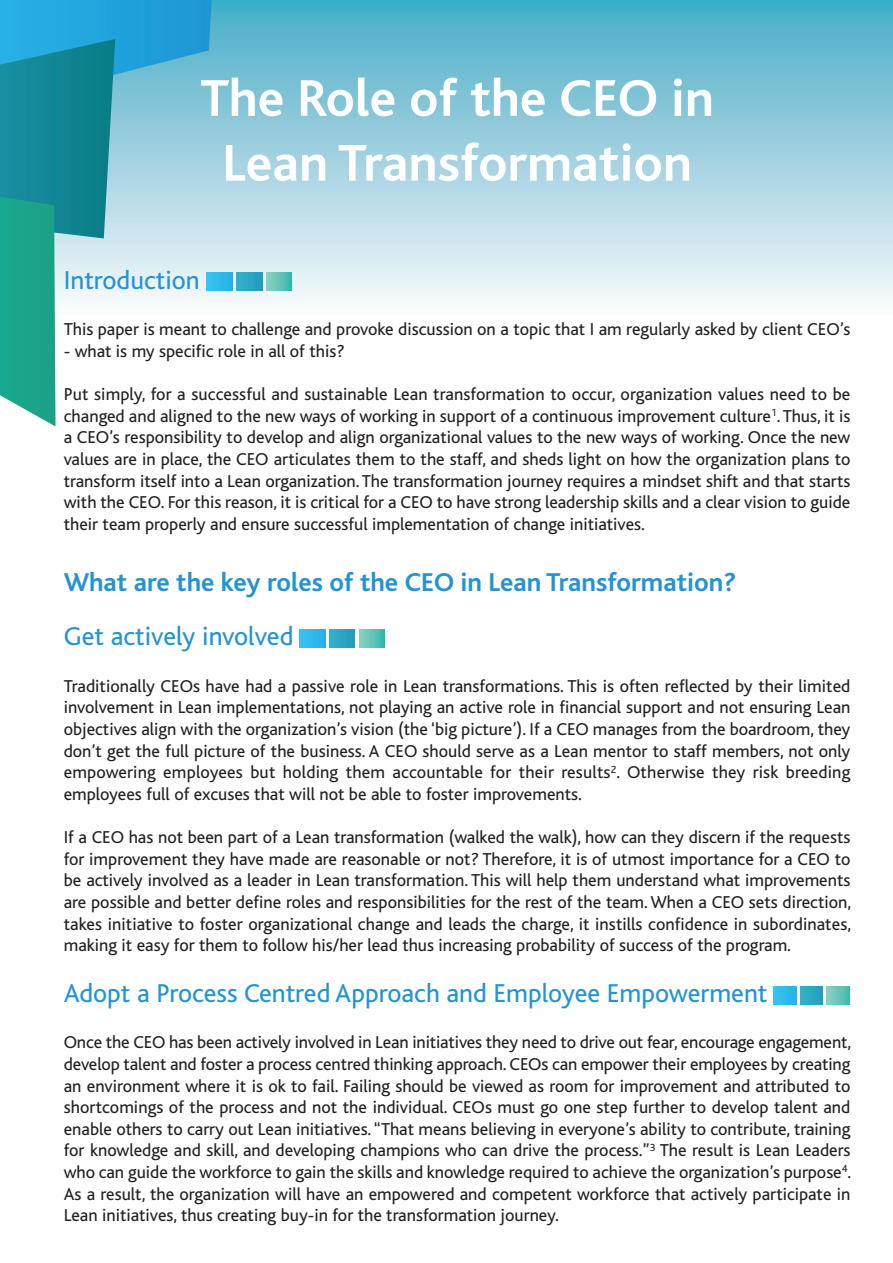
<style>
.page{position:relative;width:893px;height:1263px;background:#fff}
.page>*{position:absolute;margin:0;border:0;box-sizing:border-box;transform-origin:0 0}
.t1{font:700 54px/64.8px "Bliss";color:#fff;text-align:center}
.t2{font:27px "Bliss";color:#2393d1}
.t3{font:700 27px "Bliss";color:#2393d1}
.t4{font:18px/21.6px "Bliss";color:#231f20;text-align:justify}
</style>
<div class="page">
<div style="left:0;top:0;width:893px;height:315px;background:linear-gradient(to bottom,#45acc7,#fcf9fb)"></div>
<svg style="left:0;top:0;width:219px;height:426px"></svg>
<div style="left:774px;top:986px;width:23px;height:19px;background:#32bbec"></div>
<div style="left:801px;top:986px;width:22px;height:19px;background:#2ca7c2"></div>
<div style="left:827px;top:987px;width:22px;height:18px;background:linear-gradient(to right,#8ed0c3,#47bdaf)"></div>
<div style="left:299px;top:629px;width:26px;height:18px;background:#32baeb"></div>
<div style="left:330px;top:629px;width:25px;height:18px;background:#2ba6c2"></div>
<div style="left:359px;top:629px;width:26px;height:18px;background:linear-gradient(to right,#93d0c4,#33baac)"></div>
<div style="left:207px;top:273px;width:26px;height:18px;background:#30b9eb"></div>
<svg style="left:237px;top:273px;width:25px;height:18px"></svg>
<svg style="left:267px;top:273px;width:25px;height:18px"></svg>
<h1 class="t1" style="left:200px;top:72px;width:515px">The Role of the CEO in<br>Lean Transformation</h1>
<h2 class="t2" style="left:64px;top:271px;width:138px">Introduction</h2>
<p class="t4" style="left:64px;top:321px;width:788px">This paper is meant to challenge and provoke discussion on a topic that I am regularly asked by client CEO’s</p>
<p class="t4" style="left:64px;top:342px;width:282px">- what is my specific role in all of this?</p>
<p class="t4" style="left:64px;top:386px;width:788px">Put simply, for a successful and sustainable Lean transformation to occur, organization values need to be changed and aligned to the new ways of working in support of a continuous improvement culture<sup>1</sup>.Thus, it is a CEO’s responsibility to develop and align organizational values to the new ways of working. Once the new values are in place, the CEO articulates them to the staff, and sheds light on how the organization plans to transform itself into a Lean organization. The transformation journey requires a mindset shift and that starts with the CEO. For this reason, it is critical for a CEO to have strong leadership skills and a clear vision to guide their team properly and ensure successful implementation of change initiatives.</p>
<h2 class="t3" style="left:64px;top:573px;width:674px">What are the key roles of the CEO in Lean Transformation?</h2>
<h2 class="t2" style="left:64px;top:627px;width:231px">Get actively involved</h2>
<p class="t4" style="left:64px;top:677px;width:788px">Traditionally CEOs have had a passive role in Lean transformations. This is often reflected by their limited involvement in Lean implementations, not playing an active role in financial support and not ensuring Lean objectives align with the organization’s vision (the ‘big picture’). If a CEO manages from the boardroom, they don’t get the full picture of the business. A CEO should serve as a Lean mentor to staff members, not only empowering employees but holding them accountable for their results<sup>2</sup>. Otherwise they risk breeding employees full of excuses that will not be able to foster improvements.</p>
<p class="t4" style="left:64px;top:828px;width:789px">If a CEO has not been part of a Lean transformation (walked the walk), how can they discern if the requests for improvement they have made are reasonable or not? Therefore, it is of utmost importance for a CEO to be actively involved as a leader in Lean transformation. This will help them understand what improvements are possible and better define roles and responsibilities for the rest of the team.When a CEO sets direction, takes initiative to foster organizational change and leads the charge, it instills confidence in subordinates, making it easy for them to follow his/her lead thus increasing probability of success of the program.</p>
<h2 class="t2" style="left:64px;top:984px;width:705px">Adopt a Process Centred Approach and Employee Empowerment</h2>
<p class="t4" style="left:64px;top:1034px;width:789px">Once the CEO has been actively involved in Lean initiatives they need to drive out fear, encourage engagement, develop talent and foster a process centred thinking approach. CEOs can empower their employees by creating an environment where it is ok to fail. Failing should be viewed as room for improvement and attributed to shortcomings of the process and not the individual. CEOs must go one step further to develop talent and enable others to carry out Lean initiatives.“That means believing in everyone’s ability to contribute, training for knowledge and skill, and developing champions who can drive the process.”<sup>3</sup> The result is Lean Leaders who can guide the workforce to gain the skills and knowledge required to achieve the organization’s purpose<sup>4</sup>.<br>As a result, the organization will have an empowered and competent workforce that actively participate in Lean initiatives, thus creating buy-in for the transformation journey.</p>
</div>
